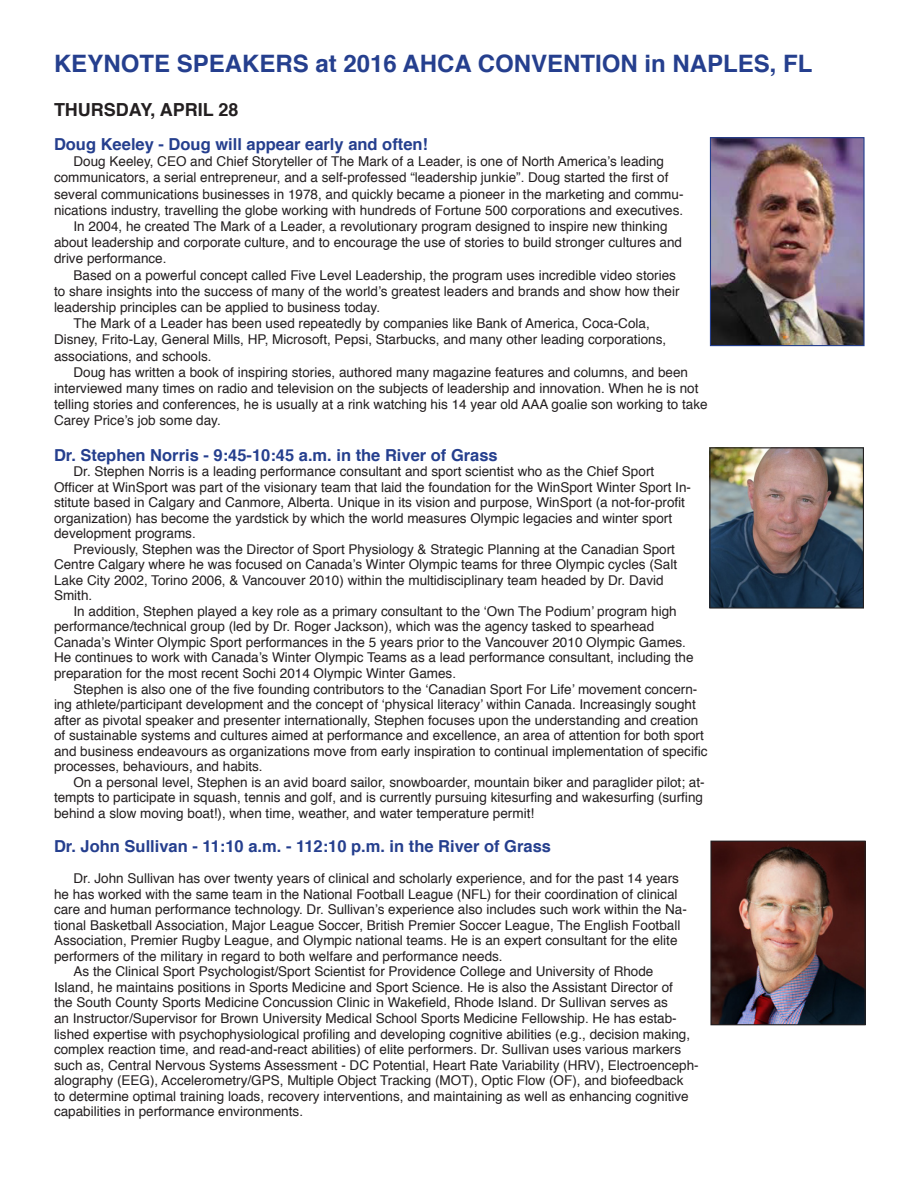
<style>
.page{position:relative;width:918px;height:1188px;background:#fff}
.page>*{position:absolute;margin:0;border:0;box-sizing:border-box;transform-origin:0 0}
.t1{font:700 24px "Helvetica";color:#253f8e}
.t2{font:700 18px "Helvetica";color:#231f20}
.t3{font:700 16.5px "Helvetica";color:#253f8e}
.t4{font:13.5px/15.6px "Helvetica";color:#231f20}
</style>
<div class="page">
<img style="left:711px;top:449px;width:151px;height:158px">
<div style="left:709px;top:447px;width:155px;height:162px;border:1px solid #231f20"></div>
<img style="left:712px;top:843px;width:152px;height:180px">
<div style="left:710px;top:841px;width:156px;height:184px;border:1px solid #231f20"></div>
<img style="left:712px;top:139px;width:151px;height:205px">
<div style="left:710px;top:137px;width:155px;height:209px;border:1px solid #253f8e"></div>
<p class="t1" style="left:54px;top:44px;width:760px">KEYNOTE SPEAKERS at 2016 AHCA CONVENTION in NAPLES, FL</p>
<p class="t2" style="left:54px;top:95px;width:186px">THURSDAY, APRIL 28</p>
<p class="t3" style="left:54px;top:131px;width:376px">Doug Keeley - Doug will appear early and often!</p>
<p class="t4" style="left:54px;top:154px;width:631px;line-height:16.2px;text-indent:19px">Doug Keeley, CEO and Chief Storyteller of The Mark of a Leader, is one of North America’s leading communicators, a serial entrepreneur, and a self-professed “leadership junkie”. Doug started the first of several communications businesses in 1978, and quickly became a pioneer in the marketing and commu&shy;nications industry, travelling the globe working with hundreds of Fortune 500 corporations and executives.</p>
<p class="t4" style="left:54px;top:219px;width:630px;line-height:16.2px;text-indent:19px">In 2004, he created The Mark of a Leader, a revolutionary program designed to inspire new thinking about leadership and corporate culture, and to encourage the use of stories to build stronger cultures and drive performance.</p>
<p class="t4" style="left:54px;top:267px;width:627px;line-height:16.2px;text-indent:19px">Based on a powerful concept called Five Level Leadership, the program uses incredible video stories to share insights into the success of many of the world’s greatest leaders and brands and show how their leadership principles can be applied to business today.</p>
<p class="t4" style="left:54px;top:316px;width:614px;line-height:16.2px;text-indent:19px">The Mark of a Leader has been used repeatedly by companies like Bank of America, Coca-Cola,<br>Disney, Frito-Lay, General Mills, HP, Microsoft, Pepsi, Starbucks, and many other leading corporations, associations, and schools.</p>
<p class="t4" style="left:54px;top:364px;width:655px;line-height:16.2px;text-indent:19px">Doug has written a book of inspiring stories, authored many magazine features and columns, and been interviewed many times on radio and television on the subjects of leadership and innovation. When he is not telling stories and conferences, he is usually at a rink watching his 14 year old AAA goalie son working to take Carey Price’s job some day.</p>
<p class="t3" style="left:54px;top:442px;width:445px">Dr. Stephen Norris - 9:45-10:45 a.m. in the River of Grass</p>
<p class="t4" style="left:54px;top:464px;width:639px;text-indent:19px">Dr. Stephen Norris is a leading performance consultant and sport scientist who as the Chief Sport Officer at WinSport was part of the visionary team that laid the foundation for the WinSport Winter Sport In&shy;stitute based in Calgary and Canmore, Alberta. Unique in its vision and purpose, WinSport (a not-for-profit organization) has become the yardstick by which the world measures Olympic legacies and winter sport development programs.</p>
<p class="t4" style="left:54px;top:542px;width:625px;text-indent:19px">Previously, Stephen was the Director of Sport Physiology &amp; Strategic Planning at the Canadian Sport Centre Calgary where he was focused on Canada’s Winter Olympic teams for three Olympic cycles (Salt Lake City 2002, Torino 2006, &amp; Vancouver 2010) within the multidisciplinary team headed by Dr. David Smith.</p>
<p class="t4" style="left:54px;top:604px;width:641px;text-indent:19px">In addition, Stephen played a key role as a primary consultant to the ‘Own The Podium’ program high performance/technical group (led by Dr. Roger Jackson), which was the agency tasked to spearhead Canada’s Winter Olympic Sport performances in the 5 years prior to the Vancouver 2010 Olympic Games.<br>He continues to work with Canada’s Winter Olympic Teams as a lead performance consultant, including the preparation for the most recent Sochi 2014 Olympic Winter Games.</p>
<p class="t4" style="left:54px;top:681px;width:655px;text-indent:19px">Stephen is also one of the five founding contributors to the ‘Canadian Sport For Life’ movement concern&shy;ing athlete/participant development and the concept of ‘physical literacy’ within Canada. Increasingly sought after as pivotal speaker and presenter internationally, Stephen focuses upon the understanding and creation of sustainable systems and cultures aimed at performance and excellence, an area of attention for both sport and business endeavours as organizations move from early inspiration to continual implementation of specific processes, behaviours, and habits.</p>
<p class="t4" style="left:54px;top:775px;width:652px;text-align:justify;text-indent:19px">On a personal level, Stephen is an avid board sailor, snowboarder, mountain biker and paraglider pilot; at&shy;tempts to participate in squash, tennis and golf, and is currently pursuing kitesurfing and wakesurfing (surfing behind a slow moving boat!), when time, weather, and water temperature permit!</p>
<p class="t3" style="left:54px;top:833px;width:499px">Dr. John Sullivan - 11:10 a.m. - 112:10 p.m. in the River of Grass</p>
<p class="t4" style="left:54px;top:871px;width:634px;text-indent:19px">Dr. John Sullivan has over twenty years of clinical and scholarly experience, and for the past 14 years he has worked with the same team in the National Football League (NFL) for their coordination of clinical care and human performance technology. Dr. Sullivan’s experience also includes such work within the Na&shy;tional Basketball Association, Major League Soccer, British Premier Soccer League, The English Football Association, Premier Rugby League, and Olympic national teams. He is an expert consultant for the elite performers of the military in regard to both welfare and performance needs.</p>
<p class="t4" style="left:54px;top:964px;width:646px;text-indent:19px">As the Clinical Sport Psychologist/Sport Scientist for Providence College and University of Rhode<br>Island, he maintains positions in Sports Medicine and Sport Science. He is also the Assistant Director of<br>the South County Sports Medicine Concussion Clinic in Wakefield, Rhode Island. Dr Sullivan serves as<br>an Instructor/Supervisor for Brown University Medical School Sports Medicine Fellowship. He has estab&shy;lished expertise with psychophysiological profiling and developing cognitive abilities (e.g., decision making, complex reaction time, and read-and-react abilities) of elite performers. Dr. Sullivan uses various markers such as, Central Nervous Systems Assessment - DC Potential, Heart Rate Variability (HRV), Electroenceph&shy;alography (EEG), Accelerometry/GPS, Multiple Object Tracking (MOT), Optic Flow (OF), and biofeedback<br>to determine optimal training loads, recovery interventions, and maintaining as well as enhancing cognitive capabilities in performance environments.</p>
</div>
